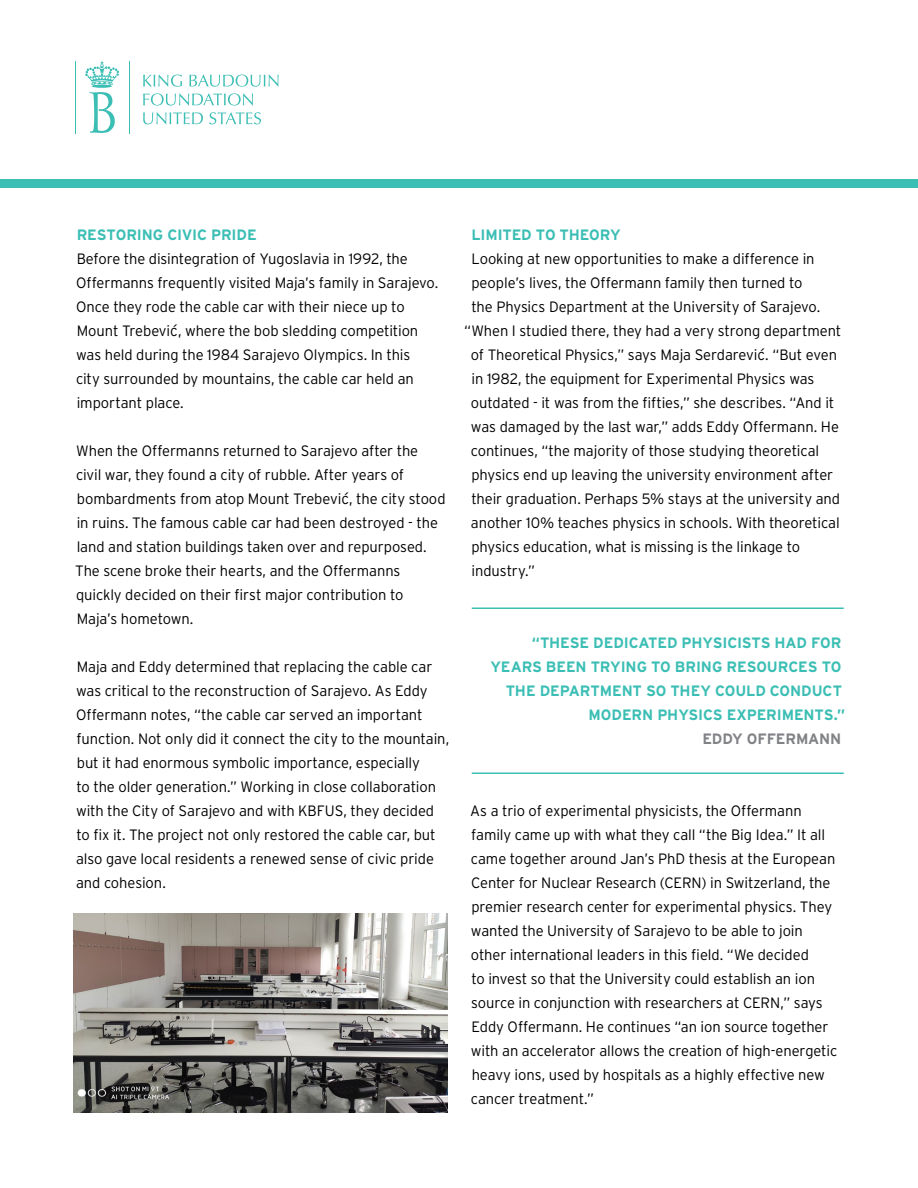
<style>
.page{position:relative;width:918px;height:1188px;background:#fff}
.page>*{position:absolute;margin:0;border:0;box-sizing:border-box;transform-origin:0 0}
.t1{font:300 15px/24px "Interstate";letter-spacing:-.005em;color:#000}
.t2{font:700 15px/24px "Interstate";letter-spacing:.115em;color:#3bbeb4;text-align:right}
.t3{font:700 15px "Interstate";color:#808285}
.s1{font-family:"Overpass";font-size:15.75px}
</style>
<div class="page">
<svg style="left:85px;top:62px;width:34px;height:71px"></svg>
<svg style="left:143px;top:75px;width:39px;height:12px"></svg>
<svg style="left:189px;top:75px;width:90px;height:12px"></svg>
<svg style="left:143px;top:93px;width:110px;height:13px"></svg>
<svg style="left:143px;top:112px;width:60px;height:12px"></svg>
<svg style="left:209px;top:112px;width:52px;height:12px"></svg>
<hr style="left:129px;top:61px;width:1px;height:73px;background:#3bbeb4">
<hr style="left:75px;top:61px;width:1px;height:73px;background:#3bbeb4">
<div style="left:0;top:179px;width:918px;height:9px;background:#3bbeb4"></div>
<img style="left:74px;top:914px;width:374px;height:199px">
<hr style="left:472px;top:608px;width:372px;height:1px;background:#3bbeb4">
<hr style="left:472px;top:772px;width:372px;height:2px;background:#3bbeb4">
<p class="t2" style="left:77px;top:223px;width:182px">RESTORING CIVIC PRIDE</p>
<p class="t1" style="left:76px;top:247px;width:364px">Before the disintegration of Yugoslavia in 1992, the Offermanns frequently visited Maja’s family in Sarajevo.<br>Once they rode the cable car with their niece up to Mount Trebevi<span class="s1">ć</span>, where the bob sledding competition was held during the 1984 Sarajevo Olympics. In this<br>city surrounded by mountains, the cable car held an important place.</p>
<p class="t1" style="left:75px;top:439px;width:372px">When the Offermanns returned to Sarajevo after the civil war, they found a city of rubble. After years of bombardments from atop Mount Trebevi<span class="s1">ć</span>, the city stood in ruins. The famous cable car had been destroyed - the land and station buildings taken over and repurposed.<br>The scene broke their hearts, and the Offermanns quickly decided on their first major contribution to Maja’s hometown.</p>
<p class="t1" style="left:76px;top:655px;width:375px">Maja and Eddy determined that replacing the cable car was critical to the reconstruction of Sarajevo. As Eddy Offermann notes, “the cable car served an important function. Not only did it connect the city to the mountain, but it had enormous symbolic importance, especially<br>to the older generation.” Working in close collaboration with the City of Sarajevo and with KBFUS, they decided to fix it. The project not only restored the cable car, but also gave local residents a renewed sense of civic pride and cohesion.</p>
<p class="t2" style="left:472px;top:223px;width:151px">LIMITED TO THEORY</p>
<p class="t1" style="left:472px;top:247px;width:345px">Looking at new opportunities to make a difference in</p>
<p class="t1" style="left:471px;top:271px;width:333px">people’s lives, the Offermann family then turned to</p>
<p class="t1" style="left:471px;top:295px;width:350px">the Physics Department at the University of Sarajevo.</p>
<p class="t1" style="left:464px;top:319px;width:378px">“When I studied there, they had a very strong department</p>
<p class="t1" style="left:471px;top:343px;width:368px">of Theoretical Physics,” says Maja Serdarevi<span class="s1">ć</span>. “But even</p>
<p class="t1" style="left:472px;top:367px;width:344px">in 1982, the equipment for Experimental Physics was</p>
<p class="t1" style="left:471px;top:391px;width:365px">outdated - it was from the fifties,” she describes. “And it</p>
<p class="t1" style="left:471px;top:415px;width:370px">was damaged by the last war,” adds Eddy Offermann. He</p>
<p class="t1" style="left:471px;top:439px;width:350px">continues, “the majority of those studying theoretical</p>
<p class="t1" style="left:471px;top:463px;width:363px">physics end up leaving the university environment after</p>
<p class="t1" style="left:471px;top:487px;width:370px">their graduation. Perhaps 5% stays at the university and</p>
<p class="t1" style="left:471px;top:511px;width:370px">another 10% teaches physics in schools. With theoretical</p>
<p class="t1" style="left:471px;top:535px;width:330px">physics education, what is missing is the linkage to</p>
<p class="t1" style="left:472px;top:559px;width:65px">industry.”</p>
<p class="t2" style="left:532px;top:631px;width:307px">“THESE DEDICATED PHYSICISTS HAD FOR</p>
<p class="t2" style="left:490px;top:655px;width:32px">YEARS</p>
<p class="t2" style="left:506px;top:655px;width:341px">BEEN TRYING TO BRING RESOURCES TO<br>THE DEPARTMENT SO THEY COU LD CONDUCT<br>MODERN PHYSICS EXPERIMENTS.”</p>
<p class="t3" style="left:702px;top:730px;width:55px">EDDY OFF</p>
<p class="t3" style="left:776px;top:730px;width:67px">ERMANN</p>
<p class="t1" style="left:470px;top:799px;width:369px">As a trio of experimental physicists, the Offermann family came up with what they call “the Big Idea.” It all came together around Jan’s PhD thesis at the European Center for Nuclear Research (CERN) in Switzerland, the premier research center for experimental physics. They wanted the University of Sarajevo to be able to join other international leaders in this field. “We decided<br>to invest so that the University could establish an ion source in conjunction with researchers at CERN,” says Eddy Offermann. He continues “an ion source together with an accelerator allows the creation of high-energetic heavy ions, used by hospitals as a highly effective new cancer treatment.”</p>
</div>
